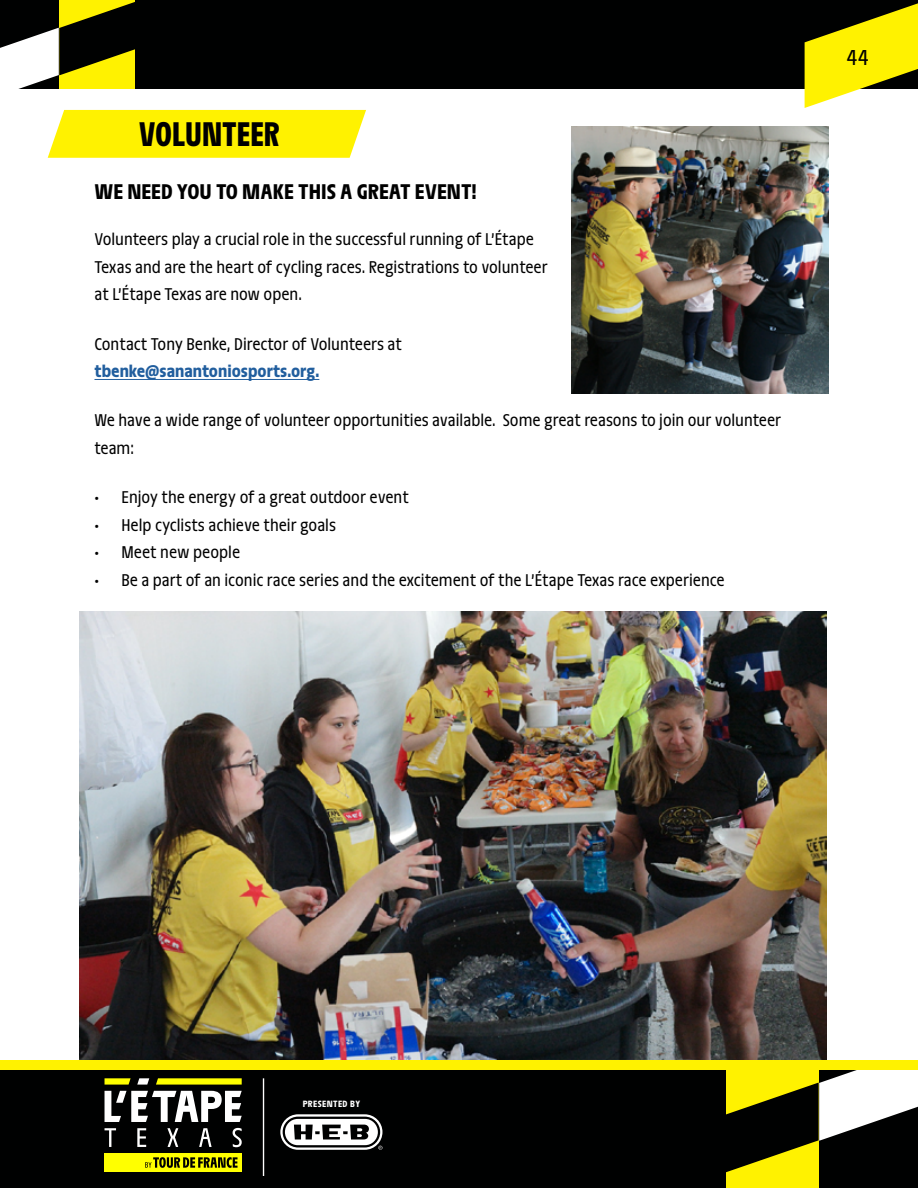
<style>
.page{position:relative;width:918px;height:1188px;background:#fff}
.page>*{position:absolute;margin:0;border:0;box-sizing:border-box;transform-origin:0 0}
.t1{font:700 36px "Galibier Etroit";color:#000}
.t2{font:22.8px "Galibier";color:#000}
.t3{font:700 22.5px "Galibier";color:#000}
.t4{font:18px/27.6px "Galibier";color:#000}
.t5{font:700 18px "Galibier";color:#215e9e}
.t6{font:700 9.6px "Galibier";letter-spacing:.04em;color:#fff}
</style>
<div class="page">
<img style="left:80px;top:611px;width:746px;height:448px">
<div style="left:0;top:1067px;width:918px;height:121px;background:#000101"></div>
<div style="left:727px;top:1066px;width:92px;height:122px;background:#fff200"></div>
<svg style="left:726px;top:1049px;width:192px;height:123px"></svg>
<svg style="left:156px;top:1078px;width:86px;height:7px"></svg>
<div style="left:105px;top:1153px;width:137px;height:19px;background:#ff0"></div>
<svg style="left:105px;top:1078px;width:26px;height:7px"></svg>
<svg style="left:145px;top:1157px;width:93px;height:11px"></svg>
<svg style="left:105px;top:1091px;width:137px;height:31px"></svg>
<svg style="left:137px;top:1078px;width:12px;height:7px"></svg>
<svg style="left:105px;top:1128px;width:11px;height:19px"></svg>
<svg style="left:137px;top:1128px;width:9px;height:19px"></svg>
<svg style="left:167px;top:1128px;width:11px;height:19px"></svg>
<svg style="left:199px;top:1128px;width:13px;height:19px"></svg>
<svg style="left:233px;top:1128px;width:9px;height:19px"></svg>
<svg style="left:280px;top:1114px;width:102px;height:36px"></svg>
<hr style="left:263px;top:1078px;width:1px;height:98px;background:#fff">
<svg style="left:48px;top:110px;width:318px;height:48px;background:#fff20e"></svg>
<div style="left:0;top:0;width:918px;height:89px;background:#000101"></div>
<div style="left:59px;top:0;width:76px;height:89px;background:#fff200"></div>
<svg style="left:0;top:2px;width:135px;height:87px"></svg>
<svg style="left:805px;top:3px;width:113px;height:105px"></svg>
<hr style="left:94px;top:379px;width:225px;height:1px;background:#215e9e">
<img style="left:571px;top:126px;width:257px;height:267px">
<div style="left:0;top:1060px;width:918px;height:9px;background:#fff200"></div>
<h1 class="t1" style="left:139px;top:116px;width:142px">VOLUNTEER</h1>
<p class="t3" style="left:94px;top:180px;width:384px">WE NEED YOU TO MAKE THIS A GREAT EVENT!</p>
<p class="t4" style="left:94px;top:226px;width:455px">Volunteers play a crucial role in the successful running of L’Étape<br>Texas and are the heart of cycling races. Registrations to volunteer at L’Étape Texas are now open.</p>
<p class="t4" style="left:94px;top:330px;width:309px">Contact Tony Benke, Director of Volunteers at</p>
<p class="t5" style="left:94px;top:362px;width:226px">tbenke@sanantoniosports.org.</p>
<p class="t4" style="left:94px;top:407px;width:688px">We have a wide range of volunteer opportunities available. Some great reasons to join our volunteer team:</p>
<p class="t4" style="left:94px;top:484px;width:316px">• Enjoy the energy of a great outdoor event</p>
<p class="t4" style="left:94px;top:511px;width:243px">• Help cyclists achieve their goals</p>
<p class="t4" style="left:94px;top:539px;width:147px">• Meet new people</p>
<p class="t4" style="left:94px;top:566px;width:632px">• Be a part of an iconic race series and the excitement of the L’Étape Texas race experience</p>
<p class="t2" style="left:847px;top:45px;width:24px">44</p>
<p class="t6" style="left:303px;top:1098px;width:59px">PRESENTED BY</p>
</div>
